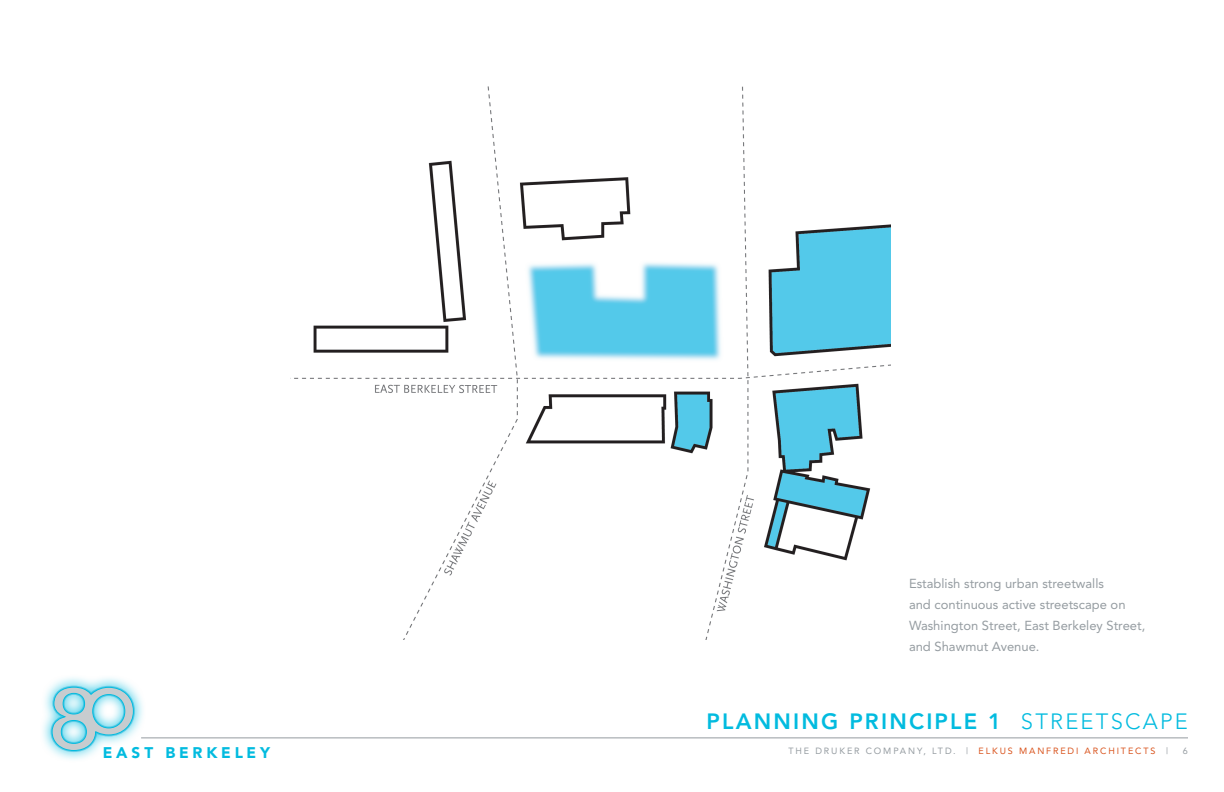
<style>
.page{position:relative;width:1224px;height:792px;background:#fff}
.page>*{position:absolute;margin:0;border:0;box-sizing:border-box;transform-origin:0 0}
.TITLES{font:800 22px "Avenir";letter-spacing:.1em;color:#02bbdf}
.t1{font:900 15.3px "Avenir";letter-spacing:.255em;color:#02bbdf}
.BODY_-_accent_text{font:13px/21px "Avenir";color:#959ca1}
.t2{font:9px "Avenir";letter-spacing:.21em;color:#959ca1}
.s1{font-weight:300}
.s2{color:#d9531c}
</style>
<div class="page">
<img style="left:294px;top:87px;width:597px;height:552px">
<svg style="left:43px;top:677px;width:103px;height:83px"></svg>
<svg style="left:51px;top:686px;width:84px;height:66px"></svg>
<hr style="left:141px;top:738px;width:1047px;height:1px;background:#959ca1">
<p class="BODY_-_accent_text" style="left:909px;top:573px;width:238px">Establish strong urban streetwalls<br>and continuous active streetscape on Washington Street, East Berkeley Street, and Shawmut Avenue.</p>
<p class="TITLES" style="left:707px;top:708px;width:483px">PLANNING PRINCIPLE 1 <span class="s1">STREETSCAPE</span></p>
<p class="t1" style="left:103px;top:743px;width:169px">EAST BERKELEY</p>
<p class="t2" style="left:788px;top:746px;width:381px">THE DRUKER COMPANY, LTD. | <span class="s2">ELKUS MANFREDI ARCHITECTS</span> |</p>
<p class="t2" style="left:1183px;top:746px;width:7px">6</p>
</div>
